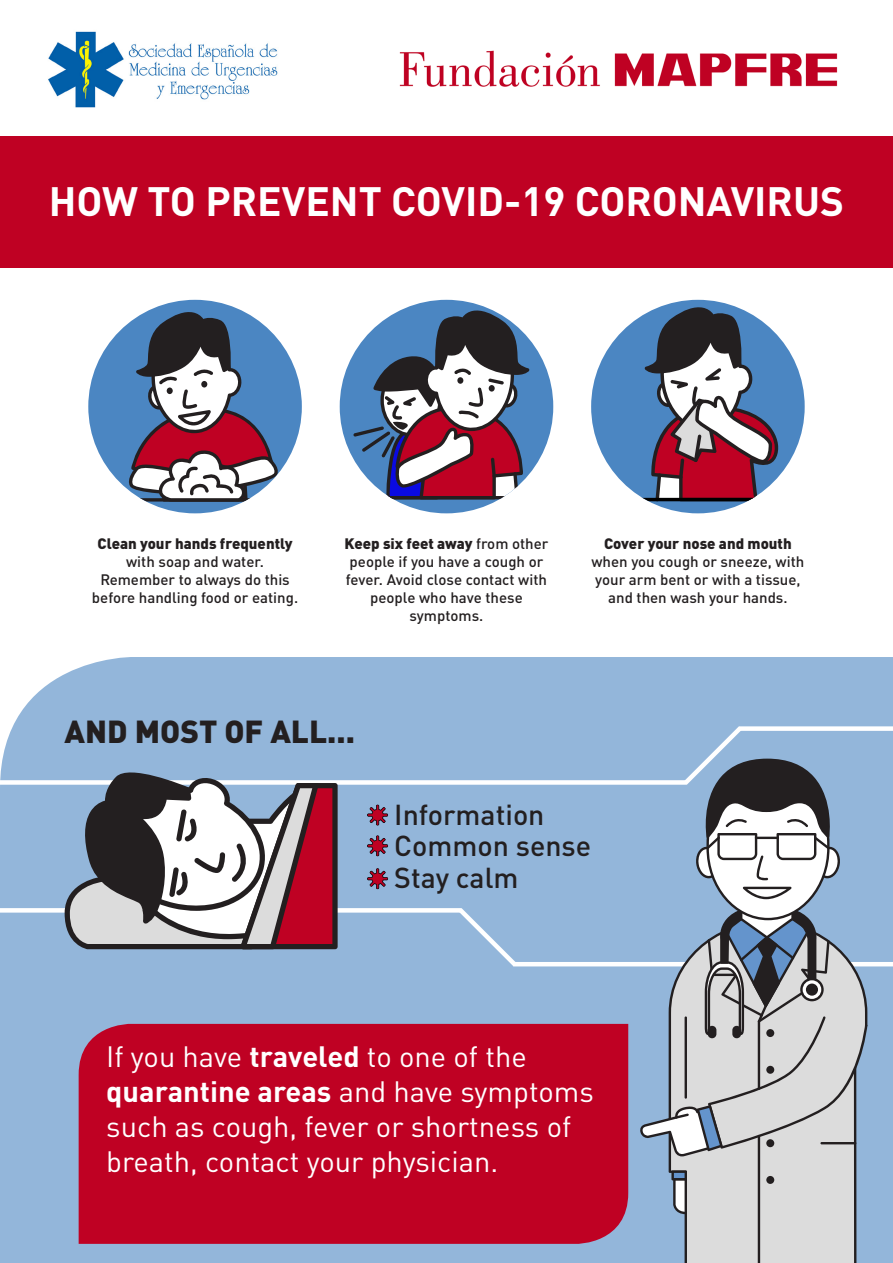
<style>
.page{position:relative;width:893px;height:1263px;background:#fff}
.page>*{position:absolute;margin:0;border:0;box-sizing:border-box;transform-origin:0 0}
.t1{font:700 40.5px "DIN Pro";color:#fff}
.t2{font:900 31.5px "DIN Pro";color:#231f20}
.t3{font:29.1px/35px "DIN Pro";color:#fff}
.t4{font:500 28.5px "DIN Pro";color:#231f20}
.t5{font:500 15px/18px "DIN Pro";color:#231f20;text-align:center}
.s1{font-weight:900}
.s2{font-weight:700}
</style>
<div class="page">
<div style="left:0;top:657px;width:893px;height:606px;background:#93b6da"></div>
<div style="left:79px;top:1024px;width:549px;height:220px;background:#bf0123"></div>
<img style="left:48px;top:31px;width:230px;height:77px">
<img style="left:399px;top:50px;width:439px;height:37px">
<div style="left:0;top:136px;width:893px;height:132px;background:#bf0123"></div>
<div style="left:88px;top:300px;width:214px;height:213px;background:#4b86c2;border-radius:107px"></div>
<hr style="left:123px;top:498px;width:163px;height:3px;background:#231f20;border-radius:2px">
<svg style="left:125px;top:310px;width:155px;height:191px"></svg>
<div style="left:340px;top:300px;width:213px;height:213px;background:#4b86c2;border-radius:107px"></div>
<hr style="left:383px;top:496px;width:147px;height:3px;background:#231f20;border-radius:2px">
<svg style="left:353px;top:309px;width:176px;height:190px"></svg>
<div style="left:0;top:780px;width:687px;height:5px;background:#fff"></div>
<div style="left:739px;top:726px;width:154px;height:5px;background:#fff"></div>
<div style="left:591px;top:300px;width:214px;height:213px;background:#4b86c2;border-radius:107px"></div>
<svg style="left:591px;top:305px;width:203px;height:196px"></svg>
<div style="left:0;top:908px;width:461px;height:5px;background:#fff"></div>
<svg style="left:454px;top:903px;width:67px;height:68px;background:#9bbbdc"></svg>
<hr style="left:513px;top:962px;width:380px;height:4px;background:#fff">
<svg style="left:640px;top:722px;width:227px;height:541px;background:#acb9c7"></svg>
<svg style="left:65px;top:763px;width:273px;height:186px"></svg>
<svg style="left:367px;top:804px;width:21px;height:22px"></svg>
<svg style="left:367px;top:835px;width:21px;height:21px"></svg>
<svg style="left:367px;top:868px;width:21px;height:21px"></svg>
<p class="t1" style="left:49px;top:168px;width:797px">HOW TO PREVENT COVID-19 CORONAVIRUS</p>
<p class="t5" style="left:92px;top:533px;width:208px"><span class="s1">Clean your hands frequently </span>with soap and water.<br>Remember to always do this before handling food or eating.</p>
<p class="t5" style="left:591px;top:533px;width:214px"><span class="s1">Cover your nose and mouth </span>when you cough or sneeze, with your arm bent or with a tissue, and then wash your hands.</p>
<p class="t5" style="left:344px;top:533px;width:205px"><span class="s1">Keep six feet away</span> from other people if you have a cough or fever. Avoid close contact with people who have these</p>
<p class="t5" style="left:410px;top:605px;width:75px">symptoms.</p>
<p class="t2" style="left:65px;top:704px;width:292px">AND MOST OF ALL...</p>
<p class="t4" style="left:394px;top:791px;width:152px">Information</p>
<p class="t4" style="left:394px;top:822px;width:198px">Common sense</p>
<p class="t4" style="left:394px;top:855px;width:126px">Stay calm</p>
<p class="t3" style="left:106px;top:1036px;width:489px">If you have <span class="s2">traveled</span> to one of the <span class="s2">quarantine areas</span> and have symptoms such as cough, fever or shortness of breath, contact your physician.</p>
</div>
